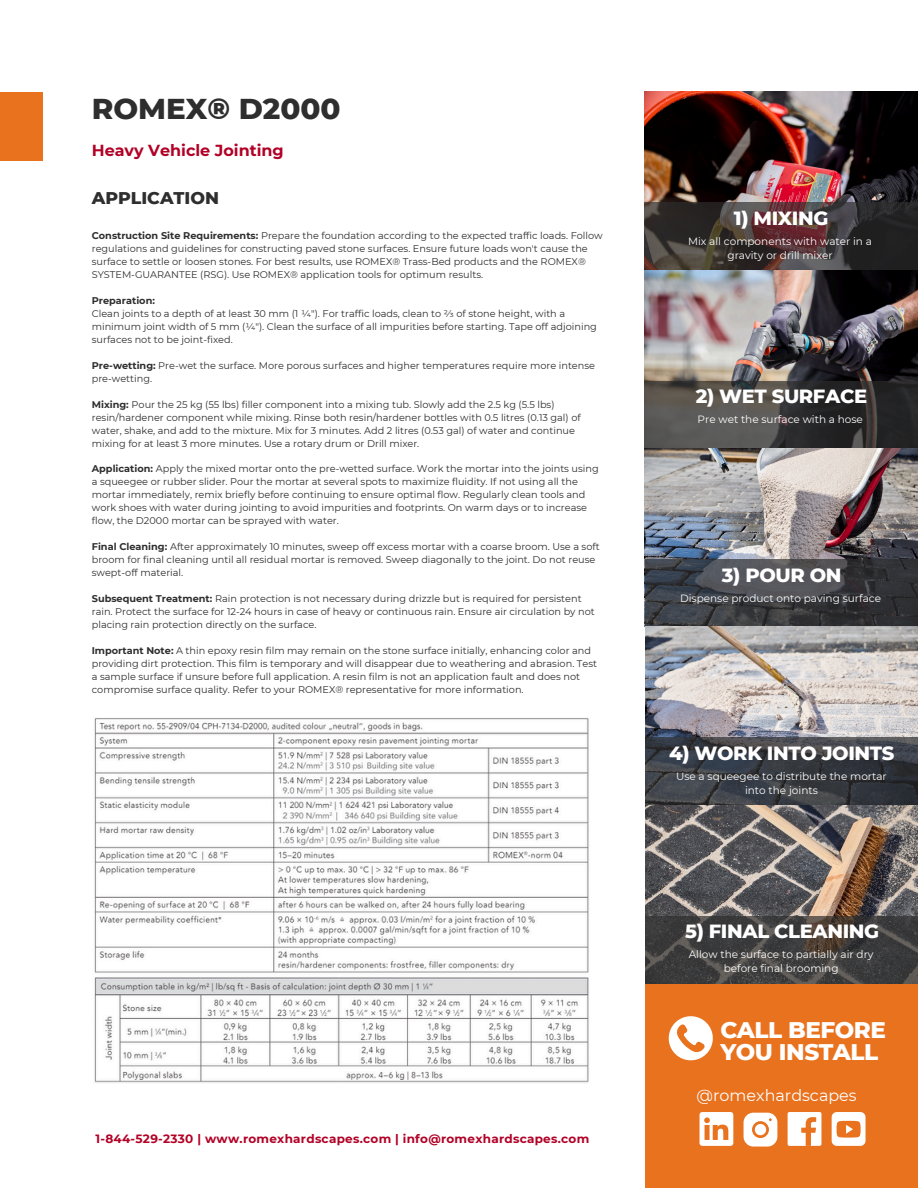
<style>
.page{position:relative;width:918px;height:1188px;background:#fff}
.page>*{position:absolute;margin:0;border:0;box-sizing:border-box;transform-origin:0 0}
.t1{font:800 29.25px "Montserrat";color:#2e2e2e}
.t2{font:800 23.1px/21.3px "Montserrat";letter-spacing:-.02em;color:#fff}
.t3{font:800 19.5px "Montserrat";letter-spacing:-.02em;color:#fff}
.t4{font:800 17.25px "Montserrat";color:#2e2e2e}
.t5{font:16.05px "Montserrat";color:#fff}
.t6{font:700 15.9px "Montserrat";color:#b20026}
.t7{font:700 12px "Montserrat";letter-spacing:.025em;color:#b20026}
.t8{font:10.5px/14px "Montserrat";color:#fff;text-align:center}
.t9{font:9.75px/12.9px "Montserrat";color:#2e2e2e}
.t10{font:700 9.75px "Montserrat";color:#2e2e2e}
.s1{font-weight:700}
</style>
<div class="page">
<div style="left:0;top:92px;width:43px;height:69px;background:#e9721e"></div>
<div style="left:645px;top:976px;width:273px;height:212px;background:#e9721e"></div>
<svg style="left:700px;top:1112px;width:33px;height:34px"></svg>
<svg style="left:744px;top:1113px;width:33px;height:33px"></svg>
<div style="left:788px;top:1112px;width:33px;height:34px;background:#fff;border-radius:2px"></div>
<svg style="left:801px;top:1117px;width:15px;height:29px"></svg>
<div style="left:832px;top:1112px;width:33px;height:34px;background:#fff;border-radius:5px"></div>
<svg style="left:837px;top:1121px;width:24px;height:17px"></svg>
<img style="left:644px;top:92px;width:274px;height:824px">
<svg style="left:644px;top:202px;width:274px;height:68px;background:#3f3332"></svg>
<svg style="left:669px;top:1016px;width:44px;height:44px"></svg>
<svg style="left:644px;top:381px;width:274px;height:68px;background:#42403f"></svg>
<svg style="left:645px;top:559px;width:273px;height:68px;background:#404146"></svg>
<svg style="left:645px;top:737px;width:273px;height:68px;background:#3a3d43"></svg>
<svg style="left:645px;top:916px;width:273px;height:68px;background:#413f3f"></svg>
<img style="left:94px;top:718px;width:495px;height:365px">
<p class="t1" style="left:92px;top:91px;width:250px">ROMEX® D2000</p>
<p class="t6" style="left:92px;top:141px;width:193px">Heavy Vehicle Jointing</p>
<p class="t4" style="left:92px;top:187px;width:129px">APPLICATION</p>
<p class="t9" style="left:92px;top:229px;width:513px"><span class="s1">Construction Site Requirements:</span> Prepare the foundation according to the expected traffic loads. Follow regulations and guidelines for constructing paved stone surfaces. Ensure future loads won't cause the surface to settle or loosen stones. For best results, use ROMEX® Trass-Bed products and the ROMEX® SYSTEM-GUARANTEE (RSG). Use ROMEX® application tools for optimum results.</p>
<p class="t10" style="left:92px;top:294px;width:65px">Preparation:</p>
<h3 class="t9" style="left:92px;top:307px;width:507px">Clean joints to a depth of at least 30 mm (1 ¼"). For traffic loads, clean to ⅔ of stone height, with a minimum joint width of 5 mm (¼"). Clean the surface of all impurities before starting. Tape off adjoining surfaces not to be joint-fixed.</h3>
<p class="t9" style="left:92px;top:359px;width:505px"><span class="s1">Pre-wetting:</span> Pre-wet the surface. More porous surfaces and higher temperatures require more intense pre-wetting.</p>
<p class="t9" style="left:92px;top:398px;width:490px"><span class="s1">Mixing:</span> Pour the 25 kg (55 lbs) filler component into a mixing tub. Slowly add the 2.5 kg (5.5 lbs) resin/hardener component while mixing. Rinse both resin/hardener bottles with 0.5 litres (0.13 gal) of water, shake, and add to the mixture. Mix for 3 minutes. Add 2 litres (0.53 gal) of water and continue mixing for at least 3 more minutes. Use a rotary drum or Drill mixer.</p>
<h3 class="t9" style="left:92px;top:463px;width:508px"><span class="s1">Application:</span> Apply the mixed mortar onto the pre-wetted surface. Work the mortar into the joints using a squeegee or rubber slider. Pour the mortar at several spots to maximize fluidity. If not using all the mortar immediately, remix briefly before continuing to ensure optimal flow. Regularly clean tools and work shoes with water during jointing to avoid impurities and footprints. On warm days or to increase flow, the D2000 mortar can be sprayed with water.</h3>
<p class="t9" style="left:92px;top:540px;width:509px"><span class="s1">Final Cleaning:</span> After approximately 10 minutes, sweep off excess mortar with a coarse broom. Use a soft broom for final cleaning until all residual mortar is removed. Sweep diagonally to the joint. Do not reuse swept-off material.</p>
<p class="t9" style="left:92px;top:592px;width:504px"><span class="s1">Subsequent Treatment:</span> Rain protection is not necessary during drizzle but is required for persistent rain. Protect the surface for 12-24 hours in case of heavy or continuous rain. Ensure air circulation by not placing rain protection directly on the surface.</p>
<h2 class="t9" style="left:92px;top:644px;width:507px"><span class="s1">Important Note:</span> A thin epoxy resin film may remain on the stone surface initially, enhancing color and providing dirt protection. This film is temporary and will disappear due to weathering and abrasion. Test a sample surface if unsure before full application. A resin film is not an application fault and does not compromise surface quality. Refer to your ROMEX® representative for more information.</h2>
<p class="t7" style="left:95px;top:1131px;width:495px">1-844-529-2330 | www.romexhardscapes.com | info@romexhardscapes.com</p>
<p class="t3" style="left:734px;top:206px;width:96px">1) MIXING</p>
<p class="t8" style="left:688px;top:234px;width:185px">Mix all components with water in a gravity or drill mixer</p>
<p class="t3" style="left:696px;top:384px;width:173px">2) WET SURFACE</p>
<h3 class="t8" style="left:698px;top:413px;width:167px">Pre wet the surface with a hose</h3>
<p class="t3" style="left:722px;top:563px;width:121px">3) POUR ON</p>
<p class="t8" style="left:680px;top:591px;width:203px">Dispense product onto paving surface</p>
<h3 class="t3" style="left:669px;top:741px;width:227px">4) WORK INTO JOINTS</h3>
<p class="t8" style="left:676px;top:769px;width:212px">Use a squeegee to distribute the mortar into the joints</p>
<p class="t3" style="left:685px;top:919px;width:195px">5) FINAL CLEANING</p>
<h3 class="t8" style="left:689px;top:947px;width:186px">Allow the surface to partially air dry before final brooming</h3>
<p class="t2" style="left:720px;top:1019px;width:167px">CALL BEFORE<br>YOU INSTALL</p>
<p class="t5" style="left:697px;top:1086px;width:162px">@romexhardscapes</p>
</div>
